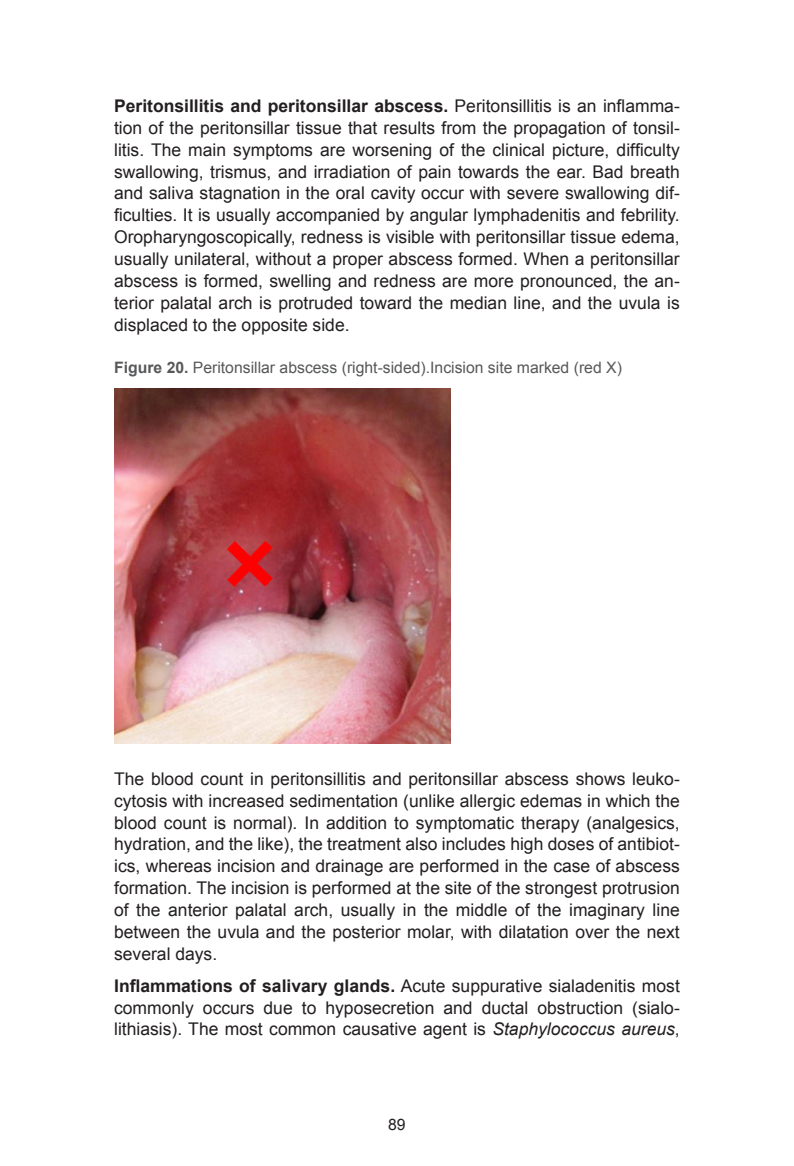
<style>
.page{position:relative;width:794px;height:1166px;background:#fff}
.page>*{position:absolute;margin:0;border:0;box-sizing:border-box;transform-origin:0 0}
.t1{font:17.5px/21.9px "Arial";color:#231f20;text-align:justify}
.t2{font:15.75px "Arial";color:#57585a}
.t3{font:15.75px "Arial";color:#231f20}
.s1{font-weight:700}
.s2{font-style:italic}
</style>
<div class="page">
<img style="left:114px;top:388px;width:337px;height:355px">
<p class="t1" style="left:114px;top:95px;width:567px"><span class="s1">Peritonsillitis and peritonsillar abscess.</span> Peritonsillitis is an inflamma&shy;tion of the peritonsillar tissue that results from the propagation of tonsil&shy;litis. The main symptoms are worsening of the clinical picture, difficulty swallowing, trismus, and irradiation of pain towards the ear. Bad breath and saliva stagnation in the oral cavity occur with severe swallowing dif&shy;ficulties. It is usually accompanied by angular lymphadenitis and febrility.<br>Oropharyngoscopically, redness is visible with peritonsillar tissue edema, usually unilateral, without a proper abscess formed. When a peritonsillar abscess is formed, swelling and redness are more pronounced, the an&shy;terior palatal arch is protruded toward the median line, and the uvula is displaced to the opposite side.</p>
<p class="t2" style="left:114px;top:356px;width:509px"><span class="s1">Figure 20.</span> Peritonsillar abscess (right-sided).Incision site marked (red X)</p>
<p class="t1" style="left:114px;top:767px;width:567px">The blood count in peritonsillitis and peritonsillar abscess shows leuko&shy;cytosis with increased sedimentation (unlike allergic edemas in which the blood count is normal). In addition to symptomatic therapy (analgesics, hydration, and the like), the treatment also includes high doses of antibiot&shy;ics, whereas incision and drainage are performed in the case of abscess formation. The incision is performed at the site of the strongest protrusion of the anterior palatal arch, usually in the middle of the imaginary line between the uvula and the posterior molar, with dilatation over the next several days.</p>
<p class="t1" style="left:114px;top:974px;width:567px"><span class="s1">Inflammations of salivary glands.</span> Acute suppurative sialadenitis most commonly occurs due to hyposecretion and ductal obstruction (sialo&shy;lithiasis). The most common causative agent is <span class="s2">Staphylococcus aureus</span>,</p>
<p class="t3" style="left:388px;top:1113px;width:19px">89</p>
</div>
